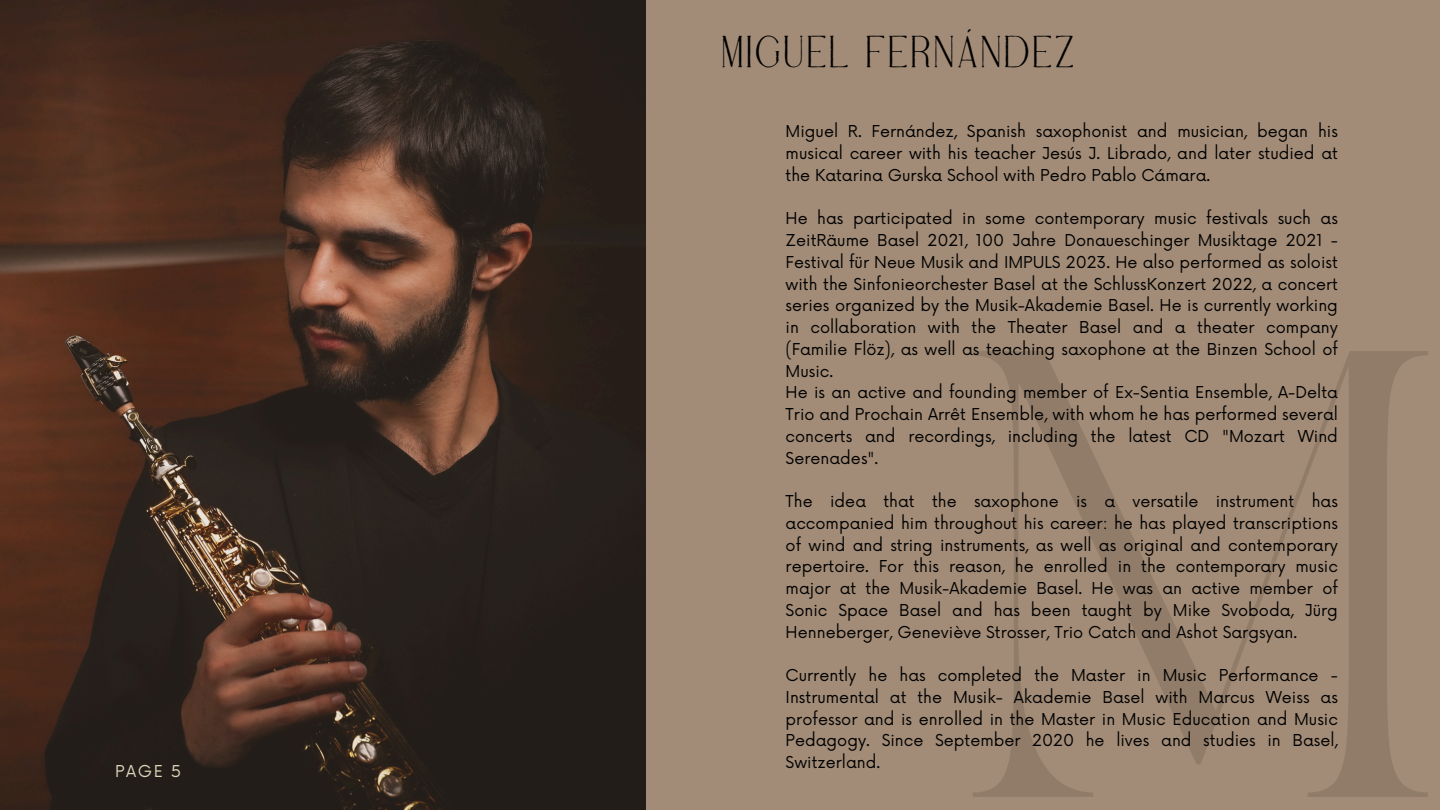
<style>
.page{position:relative;width:1440px;height:810px;background:#a28c77}
.page>*{position:absolute;margin:0;border:0;box-sizing:border-box;transform-origin:0 0}
.t1{font:445.9px "TAN PEARL Regular";color:#000}
.t2{font:45px "Stolen Love Rough";letter-spacing:.05em;color:#000}
.t3{font:16px/21.8px "Now";color:#000;text-align:justify}
.t4{font:16px "Now";color:#dbd5ba}
</style>
<div class="page">
<img style="left:0;top:0;width:645px;height:810px">
<p class="t4" style="left:115px;top:763px;width:68px">PAGE 5</p>
<p class="t2" style="left:721px;top:32px;width:355px">MIGUEL FERNÁNDEZ</p>
<p class="t3" style="left:786px;top:121px;width:554px">Miguel R. Fernández, Spanish saxophonist and musician, began his musical career with his teacher Jesús J. Librado, and later studied at the Katarina Gurska School with Pedro Pablo Cámara.</p>
<h2 class="t3" style="left:786px;top:208px;width:554px">He has participated in some contemporary music festivals such as ZeitRäume Basel 2021, 100 Jahre Donaueschinger Musiktage 2021 - Festival für Neue Musik and IMPULS 2023. He also performed as soloist with the Sinfonieorchester Basel at the SchlussKonzert 2022, a concert series organized by the Musik-Akademie Basel. He is currently working in collaboration with the Theater Basel and a theater company (Familie Flöz), as well as teaching saxophone at the Binzen School of Music.</h2>
<h1 class="t3" style="left:786px;top:382px;width:554px">He is an active and founding member of Ex-Sentia Ensemble, A-Delta Trio and Prochain Arrêt Ensemble, with whom he has performed several concerts and recordings, including the latest CD "Mozart Wind Serenades".</h1>
<p class="t3" style="left:786px;top:491px;width:554px">The idea that the saxophone is a versatile instrument has accompanied him throughout his career: he has played transcriptions of wind and string instruments, as well as original and contemporary repertoire. For this reason, he enrolled in the contemporary music major at the Musik-Akademie Basel. He was an active member of Sonic Space Basel and has been taught by Mike Svoboda, Jürg Henneberger, Geneviève Strosser, Trio Catch and Ashot Sargsyan.</p>
<p class="t3" style="left:786px;top:665px;width:554px">Currently he has completed the Master in Music Performance - Instrumental at the Musik- Akademie Basel with Marcus Weiss as professor and is enrolled in the Master in Music Education and Music Pedagogy. Since September 2020 he lives and studies in Basel, Switzerland.</p>
<h1 class="t1" style="left:959px;top:342px;width:484px">M</h1>
</div>
